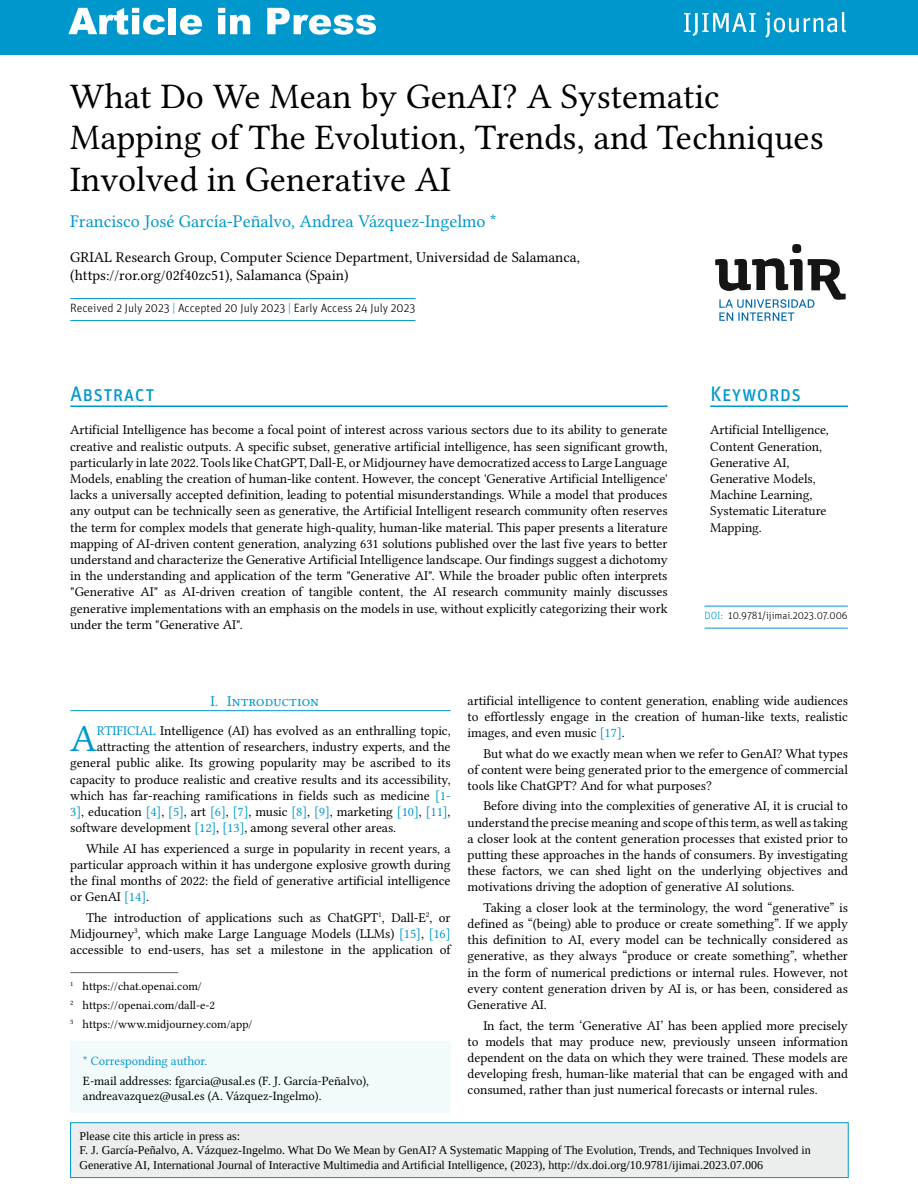
<style>
.page{position:relative;width:918px;height:1188px;background:#fff}
.page>*{position:absolute;margin:0;border:0;box-sizing:border-box;transform-origin:0 0}
.t1{font:38.55px "Libertinus Serif";color:#0098cd}
.t2{font:36px/41.4px "Libertinus Serif";color:#000}
.t3{font:21px "Unit OT";letter-spacing:-.005em;color:#0098cd}
.t4{font:18px "Libertinus Serif";color:#0098cd}
.t5{font:15px/18px "Libertinus Serif";color:#000}
.t6{font:15px "Libertinus Serif";color:#0098cd}
.t7{font:13.5px/16.2px "Libertinus Serif";letter-spacing:-.005em;color:#000;text-align:justify}
.t8{font:12.75px/15.3px "Libertinus Serif";letter-spacing:-.005em;color:#000}
.t9{font:12.75px "Libertinus Serif";color:#0098cd}
.t10{font:12px/14.4px "Liberation Serif";color:#000}
.t11{font:12px/19.2px "Libertinus Serif";color:#000}
.t12{font:300 12px "Unit OT";color:#000}
.t13{font:300 10.5px "Unit OT";color:#000}
.s1{color:#0098cd}
</style>
<div class="page">
<div style="left:0;top:0;width:918px;height:55px;background:#0097cc"></div>
<svg style="left:68px;top:8px;width:97px;height:27px"></svg>
<div style="left:169px;top:8px;width:7px;height:26px;background:#fff"></div>
<svg style="left:180px;top:15px;width:22px;height:20px"></svg>
<svg style="left:218px;top:8px;width:32px;height:26px"></svg>
<svg style="left:267px;top:8px;width:109px;height:27px"></svg>
<svg style="left:684px;top:13px;width:72px;height:23px"></svg>
<svg style="left:765px;top:12px;width:81px;height:26px"></svg>
<div style="left:70px;top:1041px;width:381px;height:72px;background:#f2fafc"></div>
<div style="left:71px;top:1123px;width:777px;height:55px;background:#eceded"></div>
<div style="left:70px;top:1122px;width:779px;height:56px;border:1px solid #0098cd"></div>
<svg style="left:715px;top:244px;width:131px;height:77px"></svg>
<hr style="left:710px;top:405px;width:138px;height:2px;background:#0098cd">
<hr style="left:70px;top:405px;width:598px;height:2px;background:#0098cd">
<hr style="left:705px;top:606px;width:143px;height:1px;background:#0098cd">
<hr style="left:705px;top:628px;width:143px;height:1px;background:#0098cd">
<hr style="left:70px;top:298px;width:345px;height:1px;background:#0098cd">
<hr style="left:70px;top:320px;width:345px;height:1px;background:#0098cd">
<hr style="left:70px;top:710px;width:381px;height:1px;background:#0098cd">
<hr style="left:70px;top:972px;width:108px;height:1px;background:#646567">
<h2 class="t2" style="left:70px;top:75px;width:755px">What Do We Mean by GenAI? A Systematic<br>Mapping of The Evolution, Trends, and Techniques<br>Involved in Generative AI</h2>
<h3 class="t4" style="left:70px;top:211px;width:428px">Francisco José García-Peñalvo, Andrea Vázquez-Ingelmo *</h3>
<p class="t5" style="left:70px;top:248px;width:511px">GRIAL Research Group, Computer Science Department, Universidad de Salamanca, (https://ror.org/02f40zc51), Salamanca (Spain)</p>
<p class="t12" style="left:70px;top:300px;width:347px">Received 2 July 2023 <span class="s1">|</span> Accepted 20 July 2023 <span class="s1">|</span> Early Access 24 July 2023</p>
<h3 class="t3" style="left:70px;top:381px;width:86px">Abstract</h3>
<p class="t7" style="left:70px;top:422px;width:599px">Artificial Intelligence has become a focal point of interest across various sectors due to its ability to generate creative and realistic outputs. A specific subset, generative artificial intelligence, has seen significant growth, particularly in late 2022. Tools like ChatGPT, Dall-E, or Midjourney have democratized access to Large Language Models, enabling the creation of human-like content. However, the concept 'Generative Artificial Intelligence' lacks a universally accepted definition, leading to potential misunderstandings. While a model that produces any output can be technically seen as generative, the Artificial Intelligent research community often reserves the term for complex models that generate high-quality, human-like material. This paper presents a literature mapping of AI-driven content generation, analyzing 631 solutions published over the last five years to better understand and characterize the Generative Artificial Intelligence landscape. Our findings suggest a dichotomy in the understanding and application of the term "Generative AI". While the broader public often interprets "Generative AI" as AI-driven creation of tangible content, the AI research community mainly discusses generative implementations with an emphasis on the models in use, without explicitly categorizing their work under the term "Generative AI".</p>
<h3 class="t3" style="left:710px;top:381px;width:93px">Keywords</h3>
<p class="t7" style="left:710px;top:422px;width:120px;text-align:left">Artificial Intelligence,<br>Content Generation,<br>Generative AI,<br>Generative Models,<br>Machine Learning,<br>Systematic Literature<br>Mapping.</p>
<p class="t13" style="left:705px;top:609px;width:145px"><span class="s1">DOI:</span> 10.9781/ijimai.2023.07.006</p>
<p class="t7" style="left:468px;top:692px;width:382px">artificial intelligence to content generation, enabling wide audiences to effortlessly engage in the creation of human-like texts, realistic images, and even music <span class="s1">[17]</span>.</p>
<p class="t7" style="left:468px;top:745px;width:382px;text-indent:16px">But what do we exactly mean when we refer to GenAI? What types of content were being generated prior to the emergence of commercial tools like ChatGPT? And for what purposes?</p>
<p class="t7" style="left:468px;top:798px;width:382px;text-indent:16px">Before diving into the complexities of generative AI, it is crucial to understand the precise meaning and scope of this term, as well as taking a closer look at the content generation processes that existed prior to putting these approaches in the hands of consumers. By investigating these factors, we can shed light on the underlying objectives and motivations driving the adoption of generative AI solutions.</p>
<p class="t7" style="left:468px;top:899px;width:382px;text-indent:16px">Taking a closer look at the terminology, the word “generative” is defined as “(being) able to produce or create something”. If we apply this definition to AI, every model can be technically considered as generative, as they always “produce or create something”, whether in the form of numerical predictions or internal rules. However, not every content generation driven by AI is, or has been, considered as Generative AI.</p>
<p class="t7" style="left:468px;top:1017px;width:382px;text-indent:16px">In fact, the term ‘Generative AI’ has been applied more precisely to models that may produce new, previously unseen information dependent on the data on which they were trained. These models are developing fresh, human-like material that can be engaged with and consumed, rather than just numerical forecasts or internal rules.</p>
<p class="t6" style="left:211px;top:692px;width:110px">I. Introduction</p>
<h1 class="t1" style="left:70px;top:715px;width:28px">A</h1>
<p class="t7" style="left:97px;top:722px;width:355px"><span class="s1">RTIFICIAL</span> Intelligence (AI) has evolved as an enthralling topic,</p>
<p class="t7" style="left:97px;top:739px;width:355px">attracting the attention of researchers, industry experts, and the</p>
<p class="t7" style="left:70px;top:755px;width:382px">general public alike. Its growing popularity may be ascribed to its</p>
<p class="t7" style="left:70px;top:771px;width:382px">capacity to produce realistic and creative results and its accessibility,</p>
<p class="t7" style="left:70px;top:787px;width:382px">which has far-reaching ramifications in fields such as medicine <span class="s1">[1-</span></p>
<p class="t7" style="left:70px;top:803px;width:382px"><span class="s1">3]</span>, education <span class="s1">[4]</span>, <span class="s1">[5]</span>, art <span class="s1">[6]</span>, <span class="s1">[7]</span>, music <span class="s1">[8]</span>, <span class="s1">[9]</span>, marketing <span class="s1">[10]</span>, <span class="s1">[11]</span>,</p>
<p class="t7" style="left:70px;top:820px;width:327px">software development <span class="s1">[12]</span>, <span class="s1">[13]</span>, among several other areas.</p>
<p class="t7" style="left:70px;top:840px;width:382px;text-indent:16px">While AI has experienced a surge in popularity in recent years, a particular approach within it has undergone explosive growth during the final months of 2022: the field of generative artificial intelligence or GenAI <span class="s1">[14]</span>.</p>
<p class="t7" style="left:70px;top:909px;width:383px;text-indent:16px">The introduction of applications such as ChatGPT<sup>1</sup>, Dall-E<sup>2</sup>, or Midjourney<sup>3</sup>, which make Large Language Models (LLMs) <span class="s1">[15]</span>, <span class="s1">[16] </span>accessible to end-users, has set a milestone in the application of</p>
<p class="t11" style="left:70px;top:976px;width:184px"><sup>1</sup> https://chat.openai.com/<br><sup>2</sup> https://openai.com/dall-e-2<br><sup>3</sup> https://www.midjourney.com/app/</p>
<p class="t9" style="left:83px;top:1054px;width:126px">* Corresponding author.</p>
<p class="t8" style="left:83px;top:1073px;width:288px">E-mail addresses: fgarcia@usal.es (F. J. García-Peñalvo), andreavazquez@usal.es (A. Vázquez-Ingelmo).</p>
<p class="t10" style="left:79px;top:1129px;width:733px">Please cite this article in press as:<br>F. J. García-Peñalvo, A. Vázquez-Ingelmo. What Do We Mean by GenAI? A Systematic Mapping of The Evolution, Trends, and Techniques Involved in<br>Generative AI, International Journal of Interactive Multimedia and Artificial Intelligence, (2023), http://dx.doi.org/10.9781/ijimai.2023.07.006</p>
</div>
